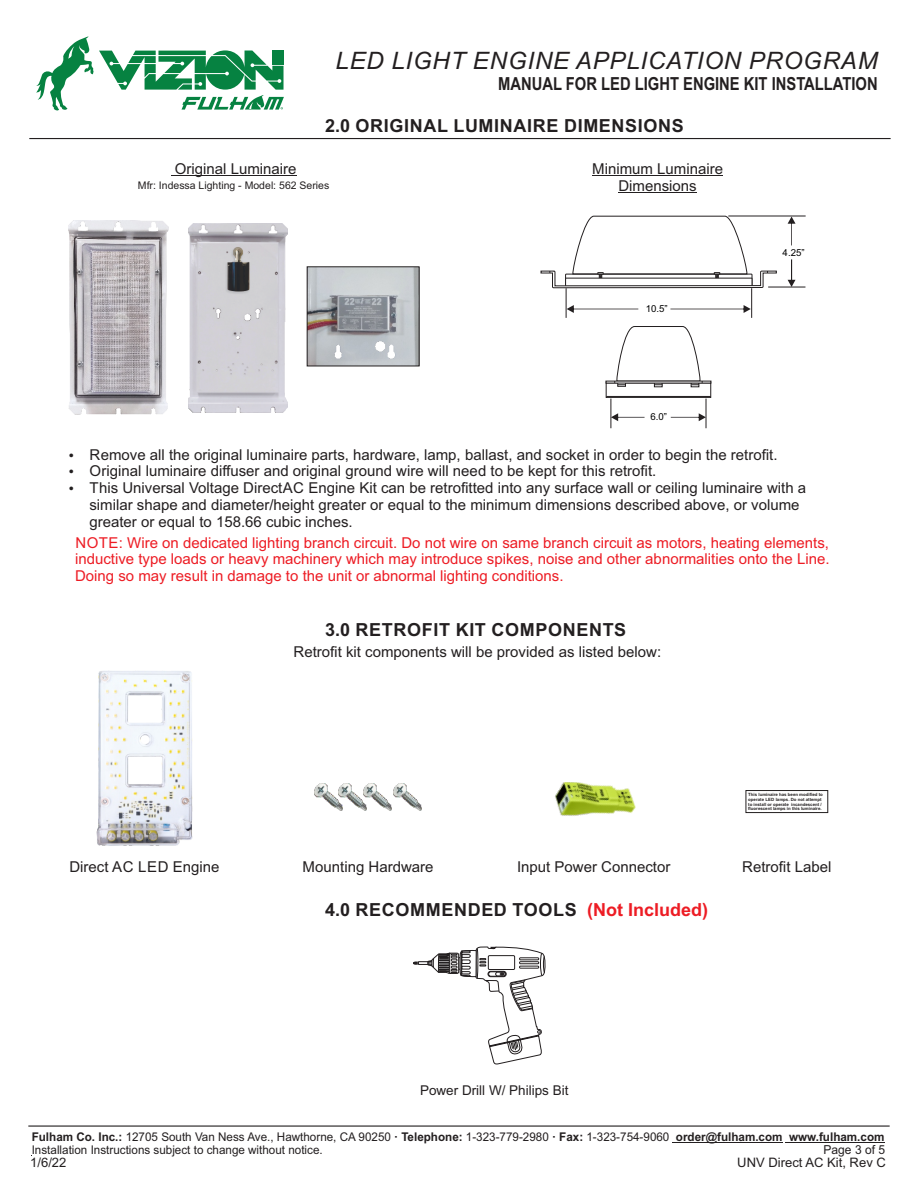
<style>
.page{position:relative;width:918px;height:1188px;background:#fff}
.page>*{position:absolute;margin:0;border:0;box-sizing:border-box;transform-origin:0 0}
.t1{font:italic 24px "Arial";letter-spacing:.035em;color:#231f20}
.t2{font:700 18px "Arial";letter-spacing:.035em;color:#231f20}
.t3{font:700 18px "Arial Narrow";color:#231f20}
.t4{font:15px/16.8px "Arial";color:#231f20;text-align:center}
.t5{font:15px/16.8px "Arial";color:#ed1c24;text-align:justify}
.t6{font:13.5px "Arial";color:#231f20}
.t7{font:13.05px "Arial";color:#231f20}
.t8{font:12.3px "Arial";color:#231f20}
.t9{font:12px/13.4px "Arial";color:#231f20}
.t10{font:10.5px "Arial";color:#231f20}
.t11{font:9.6px "Arial";color:#000}
.t12{font:700 4.35px/4.9px "Arial";color:#231f20}
.s1{color:#ed1c24}
.s2{font-weight:700}
</style>
<div class="page">
<hr style="left:29px;top:138px;width:862px;height:1px;background:#231f20">
<hr style="left:171px;top:175px;width:126px;height:1px;background:#231f20">
<hr style="left:592px;top:175px;width:131px;height:1px;background:#231f20">
<hr style="left:618px;top:192px;width:79px;height:1px;background:#231f20">
<hr style="left:676px;top:1142px;width:107px;height:1px;background:#231f20">
<hr style="left:789px;top:1142px;width:96px;height:1px;background:#231f20">
<hr style="left:28px;top:1125px;width:862px;height:2px;background:#231f20">
<img style="left:96px;top:670px;width:97px;height:176px">
<img style="left:69px;top:221px;width:100px;height:194px">
<svg style="left:541px;top:216px;width:236px;height:72px"></svg>
<img style="left:315px;top:783px;width:24px;height:27px">
<img style="left:339px;top:783px;width:25px;height:27px">
<img style="left:364px;top:783px;width:57px;height:27px">
<img style="left:555px;top:782px;width:81px;height:34px">
<svg style="left:567px;top:305px;width:71px;height:8px"></svg>
<hr style="left:566px;top:288px;width:1px;height:30px;background:#231f20">
<svg style="left:670px;top:305px;width:81px;height:8px"></svg>
<hr style="left:751px;top:288px;width:1px;height:30px;background:#231f20">
<hr style="left:768px;top:287px;width:37px;height:1px;background:#231f20">
<svg style="left:788px;top:259px;width:8px;height:28px"></svg>
<svg style="left:788px;top:217px;width:8px;height:28px"></svg>
<hr style="left:728px;top:216px;width:78px;height:1px;background:#231f20">
<svg style="left:606px;top:326px;width:105px;height:102px"></svg>
<svg style="left:413px;top:947px;width:132px;height:117px"></svg>
<div style="left:746px;top:790px;width:82px;height:23px;border:1px solid #231f20"></div>
<img style="left:189px;top:224px;width:99px;height:189px">
<img style="left:309px;top:268px;width:108px;height:96px">
<svg style="left:36px;top:36px;width:248px;height:75px"></svg>
<h1 class="t1" style="left:336px;top:51px;width:544px">LED LIGHT ENGINE APPLICATION PROGRAM</h1>
<p class="t3" style="left:498px;top:76px;width:381px">MANUAL FOR LED LIGHT ENGINE KIT INSTALLATION</p>
<p class="t2" style="left:325px;top:119px;width:360px">2.0 ORIGINAL LUMINAIRE DIMENSIONS</p>
<p class="t4" style="left:175px;top:162px;width:123px">Original Luminaire</p>
<p class="t4" style="left:592px;top:162px;width:132px">Minimum Luminaire<br>Dimensions</p>
<p class="t10" style="left:138px;top:181px;width:193px">Mfr: Indessa Lighting - Model: 562 Series</p>
<p class="t11" style="left:646px;top:305px;width:23px">10.5”</p>
<p class="t11" style="left:650px;top:413px;width:18px">6.0”</p>
<p class="t11" style="left:783px;top:249px;width:23px">4.25”</p>
<p class="t4" style="left:69px;top:447px;width:711px">• Remove all the original luminaire parts, hardware, lamp, ballast, and socket in order to begin the retrofit.</p>
<p class="t4" style="left:69px;top:464px;width:589px">• Original luminaire diffuser and original ground wire will need to be kept for this retrofit.</p>
<p class="t4" style="left:89px;top:481px;width:718px;text-align:left;text-indent:-21px">• This Universal Voltage DirectAC Engine Kit can be retrofitted into any surface wall or ceiling luminaire with a similar shape and diameter/height greater or equal to the minimum dimensions described above, or volume greater or equal to 158.66 cubic inches.</p>
<p class="t5" style="left:75px;top:535px;width:756px">NOTE: Wire on dedicated lighting branch circuit. Do not wire on same branch circuit as motors, heating elements, inductive type loads or heavy machinery which may introduce spikes, noise and other abnormalities onto the Line.<br>Doing so may result in damage to the unit or abnormal lighting conditions.</p>
<p class="t2" style="left:325px;top:623px;width:302px">3.0 RETROFIT KIT COMPONENTS</p>
<p class="t4" style="left:294px;top:645px;width:369px">Retrofit kit components will be provided as listed below:</p>
<p class="t12" style="left:748px;top:792px;width:76px">This luminaire has been modified to operate LED lamps. Do not attempt to install or operate incandescent / fluorescent lamps in this luminaire.</p>
<p class="t4" style="left:69px;top:860px;width:152px">Direct AC LED Engine</p>
<p class="t4" style="left:303px;top:860px;width:132px">Mounting Hardware</p>
<p class="t4" style="left:517px;top:860px;width:155px">Input Power Connector</p>
<p class="t4" style="left:742px;top:860px;width:91px">Retrofit Label</p>
<p class="t2" style="left:325px;top:903px;width:384px">4.0 RECOMMENDED TOOLS <span class="s1">(Not Included)</span></p>
<p class="t6" style="left:420px;top:1085px;width:150px">Power Drill W/ Philips Bit</p>
<p class="t9" style="left:32px;top:1131px;width:854px"><span class="s2">Fulham Co. Inc.:</span> 12705 South Van Ness Ave., Hawthorne, CA 90250 <span class="s2">· Telephone:</span> 1-323-779-2980 <span class="s2">· Fax:</span> 1-323-754-9060 <span class="s2">order@fulham.com www.fulham.com<br></span>Installation Instructions subject to change without notice.</p>
<p class="t8" style="left:824px;top:1145px;width:63px">Page 3 of 5</p>
<p class="t7" style="left:30px;top:1157px;width:38px">1/6/22</p>
<p class="t7" style="left:737px;top:1158px;width:150px">UNV Direct AC Kit, Rev C</p>
</div>
